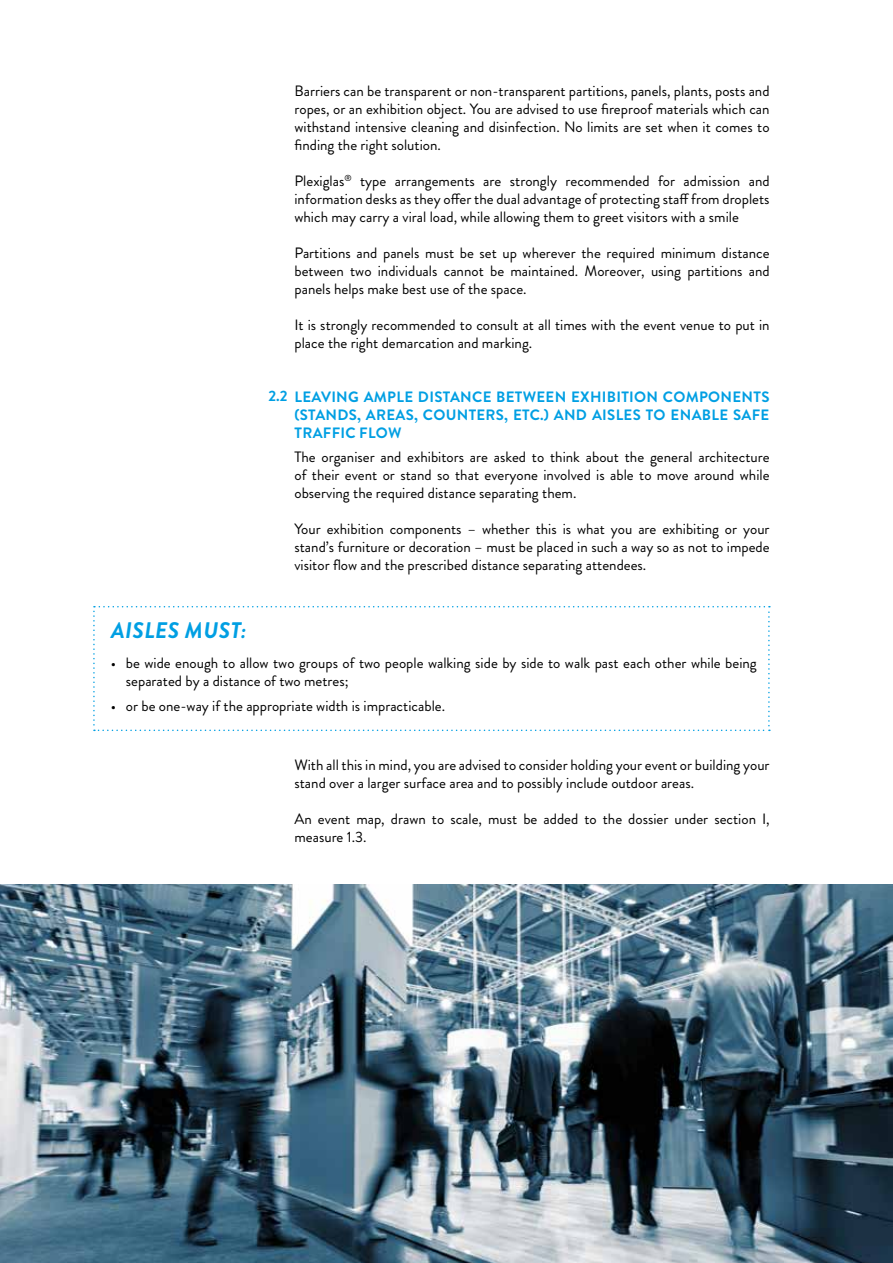
<style>
.page{position:relative;width:893px;height:1263px;background:#fff}
.page>*{position:absolute;margin:0;border:0;box-sizing:border-box;transform-origin:0 0}
.t1{font:italic 700 22.5px "Brandon Grotesque";letter-spacing:.02em;color:#009fe3}
.t2{font:15px/18px "Brandon Grotesque";color:#000;text-align:justify}
.t3{font:700 15px/18px "Brandon Grotesque";letter-spacing:.02em;color:#009fe3;text-align:justify}
</style>
<div class="page">
<img style="left:0;top:884px;width:893px;height:379px">
<svg style="left:93px;top:606px;width:677px;height:125px"></svg>
<p class="t2" style="left:294px;top:82px;width:477px">Barriers can be transparent or non-transparent partitions, panels, plants, posts and ropes, or an exhibition object. You are advised to use fireproof materials which can withstand intensive cleaning and disinfection. No limits are set when it comes to finding the right solution.</p>
<p class="t2" style="left:294px;top:172px;width:477px">Plexiglas<sup>®</sup> type arrangements are strongly recommended for admission and information desks as they offer the dual advantage of protecting staff from droplets which may carry a viral load, while allowing them to greet visitors with a smile</p>
<p class="t2" style="left:294px;top:244px;width:477px">Partitions and panels must be set up wherever the required minimum distance between two individuals cannot be maintained. Moreover, using partitions and panels helps make best use of the space.</p>
<p class="t2" style="left:294px;top:316px;width:477px">It is strongly recommended to consult at all times with the event venue to put in place the right demarcation and marking.</p>
<p class="t3" style="left:294px;top:388px;width:476px">LEAVING AMPLE DISTANCE BETWEEN EXHIBITION COMPONENTS (STANDS, AREAS, COUNTERS, ETC.) AND AISLES TO ENABLE SAFE TRAFFIC FLOW</p>
<p class="t2" style="left:294px;top:448px;width:477px">The organiser and exhibitors are asked to think about the general architecture of their event or stand so that everyone involved is able to move around while observing the required distance separating them.</p>
<p class="t2" style="left:294px;top:520px;width:477px">Your exhibition components – whether this is what you are exhibiting or your stand’s furniture or decoration – must be placed in such a way so as not to impede visitor flow and the prescribed distance separating attendees.</p>
<p class="t3" style="left:268px;top:387px;width:21px">2.2</p>
<h1 class="t1" style="left:111px;top:614px;width:137px">AISLES MUST:</h1>
<p class="t2" style="left:126px;top:654px;width:632px;text-indent:-15px">• be wide enough to allow two groups of two people walking side by side to walk past each other while being separated by a distance of two metres;</p>
<p class="t2" style="left:111px;top:697px;width:336px">• or be one-way if the appropriate width is impracticable.</p>
<p class="t2" style="left:294px;top:756px;width:477px">With all this in mind, you are advised to consider holding your event or building your stand over a larger surface area and to possibly include outdoor areas.</p>
<p class="t2" style="left:294px;top:810px;width:477px">An event map, drawn to scale, must be added to the dossier under section I, measure 1.3.</p>
</div>
